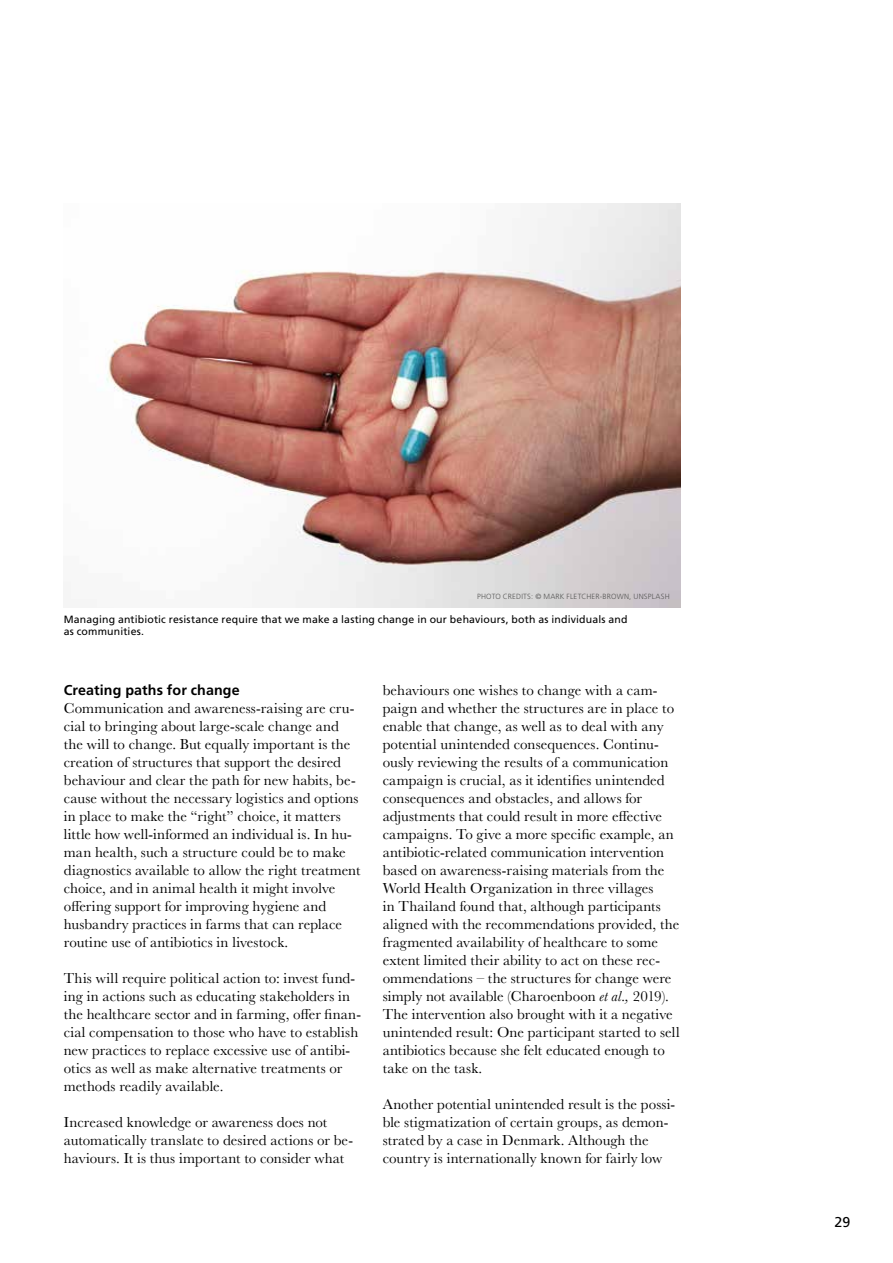
<style>
.page{position:relative;width:893px;height:1263px;background:#fff}
.page>*{position:absolute;margin:0;border:0;box-sizing:border-box;transform-origin:0 0}
.t1{font:15px/18px "Baskerville";letter-spacing:.005em;color:#000}
.t2{font:700 14.25px "Frutiger";letter-spacing:.01em;color:#000}
.t3{font:14.25px "Frutiger";color:#000}
.t4{font:10.5px/12px "Frutiger";letter-spacing:.015em;color:#000}
.t5{font:300 7.5px "Frutiger";letter-spacing:.025em;color:#575756}
.s1{font-style:italic}
</style>
<div class="page">
<img style="left:106px;top:203px;width:574px;height:404px">
<p class="t5" style="left:477px;top:592px;width:194px">PHOTO CREDITS: © MARK FLETCHER-BROWN, UNSPLASH</p>
<p class="t4" style="left:64px;top:614px;width:565px">Managing antibiotic resistance require that we make a lasting change in our behaviours, both as individuals and as communities.</p>
<p class="t2" style="left:64px;top:681px;width:177px">Creating paths for change</p>
<p class="t1" style="left:64px;top:699px;width:298px">Communication and awareness-raising are cru&shy;cial to bringing about large-scale change and the will to change. But equally important is the creation of structures that support the desired behaviour and clear the path for new habits, be&shy;cause without the necessary logistics and options in place to make the “right” choice, it matters little how well-informed an individual is. In hu&shy;man health, such a structure could be to make diagnostics available to allow the right treatment choice, and in animal health it might involve offering support for improving hygiene and husbandry practices in farms that can replace routine use of antibiotics in livestock.</p>
<p class="t1" style="left:64px;top:969px;width:299px">This will require political action to: invest fund&shy;ing in actions such as educating stakeholders in the healthcare sector and in farming, offer finan&shy;cial compensation to those who have to establish new practices to replace excessive use of antibi&shy;otics as well as make alternative treatments or methods readily available.</p>
<p class="t1" style="left:64px;top:1113px;width:291px">Increased knowledge or awareness does not automatically translate to desired actions or be&shy;haviours. It is thus important to consider what</p>
<p class="t1" style="left:383px;top:681px;width:298px">behaviours one wishes to change with a cam&shy;paign and whether the structures are in place to enable that change, as well as to deal with any potential unintended consequences. Continu&shy;ously reviewing the results of a communication campaign is crucial, as it identifies unintended consequences and obstacles, and allows for adjustments that could result in more effective campaigns. To give a more specific example, an antibiotic-related communication intervention based on awareness-raising materials from the World Health Organization in three villages<br>in Thailand found that, although participants aligned with the recommendations provided, the fragmented availability of healthcare to some extent limited their ability to act on these rec&shy;ommendations – the structures for change were simply not available (Charoenboon <span class="s1">et al.,</span> 2019).<br>The intervention also brought with it a negative unintended result: One participant started to sell antibiotics because she felt educated enough to take on the task.</p>
<p class="t1" style="left:383px;top:1095px;width:294px">Another potential unintended result is the possi&shy;ble stigmatization of certain groups, as demon&shy;strated by a case in Denmark. Although the country is internationally known for fairly low</p>
<p class="t3" style="left:834px;top:1213px;width:17px">29</p>
</div>
